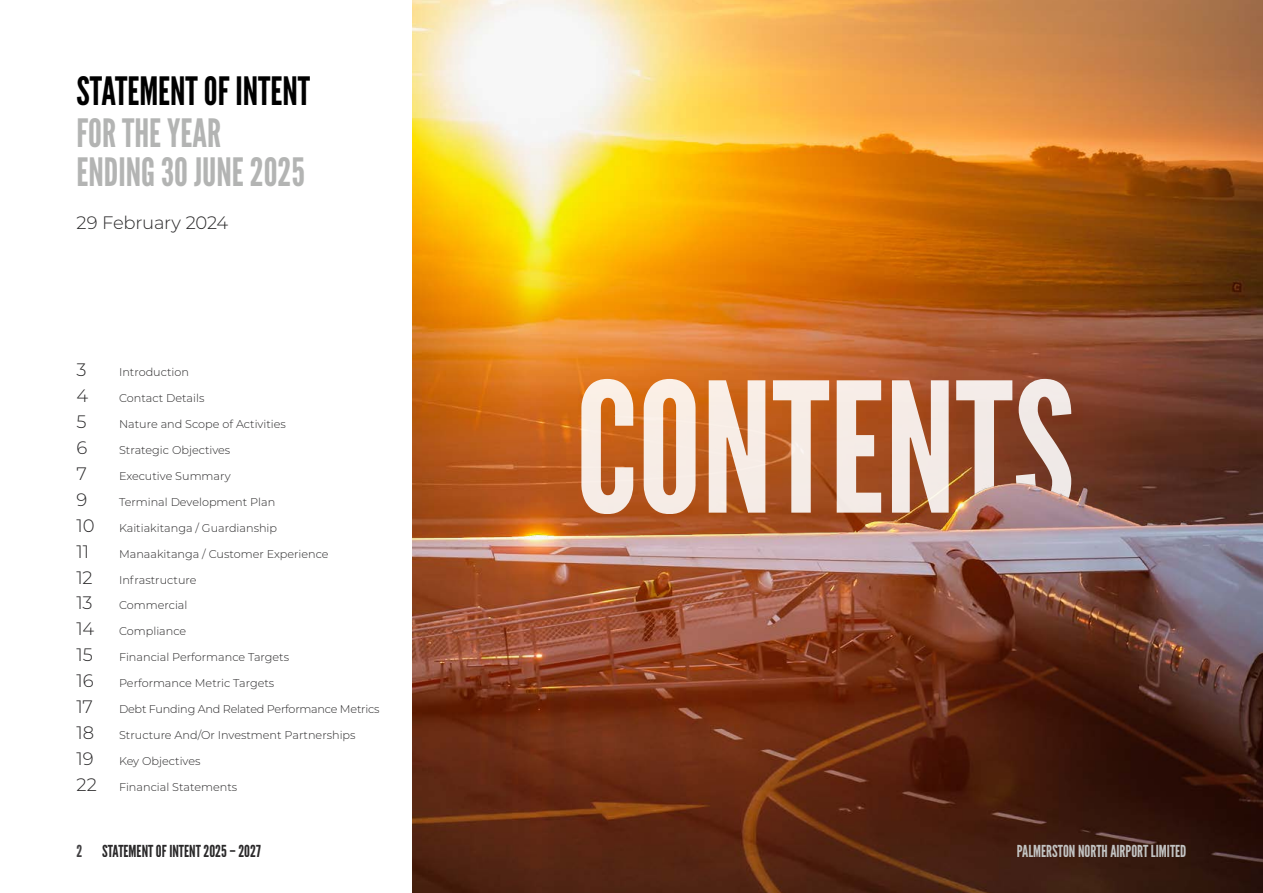
<style>
.page{position:relative;width:1263px;height:893px;background:#fff}
.page>*{position:absolute;margin:0;border:0;box-sizing:border-box;transform-origin:0 0}
.t1{font:180px "League Gothic";color:#fff}
.t2{font:39px/39px "League Gothic";color:#b3b4b3}
.t3{font:39px "League Gothic";color:#000}
.t4{font:300 18px "Montserrat";letter-spacing:-.015em;color:#292829}
.t5{font:16.5px "League Gothic";color:#c2c3c2}
.t6{font:16.5px "League Gothic";color:#292829}
.t7{font:300 11.25px "Montserrat";color:#292829}
.t8{font:300 11.25px "Montserrat";letter-spacing:-.02em;color:#292829}
.s1{font-size:18px}
.s2{color:#414042}
</style>
<div class="page">
<img style="left:412px;top:0;width:851px;height:403px">
<img style="left:412px;top:403px;width:851px;height:490px">
<h2 class="t3" style="left:76px;top:68px;width:235px">STATEMENT OF INTENT</h2>
<h2 class="t2" style="left:76px;top:113px;width:230px">FOR THE YEAR<br>ENDING 30 JUNE 2025</h2>
<h3 class="t4" style="left:77px;top:210px;width:153px">29 February 2024</h3>
<h3 class="t4" style="left:77px;top:357px;width:12px">3</h3>
<p class="t7" style="left:119px;top:364px;width:72px">Introduction</p>
<h3 class="t4" style="left:77px;top:383px;width:13px">4</h3>
<p class="t7" style="left:119px;top:390px;width:87px">Contact Details</p>
<h3 class="t4" style="left:77px;top:409px;width:12px">5</h3>
<p class="t7" style="left:119px;top:416px;width:168px">Nature and Scope of Activities</p>
<h3 class="t4" style="left:77px;top:435px;width:12px">6</h3>
<p class="t7" style="left:119px;top:442px;width:113px">Strategic Objectives</p>
<h3 class="t4" style="left:77px;top:461px;width:12px">7</h3>
<p class="t7" style="left:119px;top:468px;width:113px">Executive Summary</p>
<h3 class="t4" style="left:77px;top:487px;width:12px">9</h3>
<p class="t7" style="left:119px;top:494px;width:158px">Terminal Development Plan</p>
<h3 class="t4" style="left:77px;top:513px;width:20px">10</h3>
<p class="t7" style="left:119px;top:520px;width:160px">Kaitiakitanga / Guardianship</p>
<h3 class="t4" style="left:77px;top:539px;width:14px">11</h3>
<p class="t7" style="left:119px;top:546px;width:211px">Manaakitanga / Customer Experience</p>
<h3 class="t4" style="left:77px;top:565px;width:18px">12</h3>
<p class="t7" style="left:119px;top:572px;width:79px">Infrastructure</p>
<h3 class="t4" style="left:77px;top:591px;width:18px">13</h3>
<p class="t7" style="left:119px;top:598px;width:70px">Commercial</p>
<h3 class="t4" style="left:77px;top:617px;width:19px">14</h3>
<p class="t7" style="left:119px;top:624px;width:69px">Compliance</p>
<h3 class="t4" style="left:77px;top:643px;width:18px">15</h3>
<p class="t7" style="left:119px;top:650px;width:172px">Financial Performance Targets</p>
<h3 class="t4" style="left:77px;top:669px;width:19px">16</h3>
<p class="t7" style="left:119px;top:676px;width:157px">Performance Metric Targets</p>
<h3 class="t4" style="left:77px;top:694px;width:18px">17</h3>
<p class="t8" style="left:119px;top:701px;width:262px">Debt Funding And Related Performance Metrics</p>
<h3 class="t4" style="left:77px;top:720px;width:19px">18</h3>
<p class="t7" style="left:119px;top:727px;width:238px">Structure And/Or Investment Partnerships</p>
<h3 class="t4" style="left:77px;top:746px;width:19px">19</h3>
<p class="t7" style="left:119px;top:753px;width:83px">Key Objectives</p>
<p class="t7" style="left:77px;top:779px;width:162px"><span class="s1">22</span> Financial Statements</p>
<h1 class="t1" style="left:575px;top:341px;width:500px">CONTENTS</h1>
<h3 class="t6" style="left:77px;top:841px;width:186px"><span class="s2">2</span> STATEMENT OF INTENT 2025 – 2027</h3>
<h3 class="t5" style="left:1016px;top:841px;width:172px">PALMERSTON NORTH AIRPORT LIMITED</h3>
</div>
